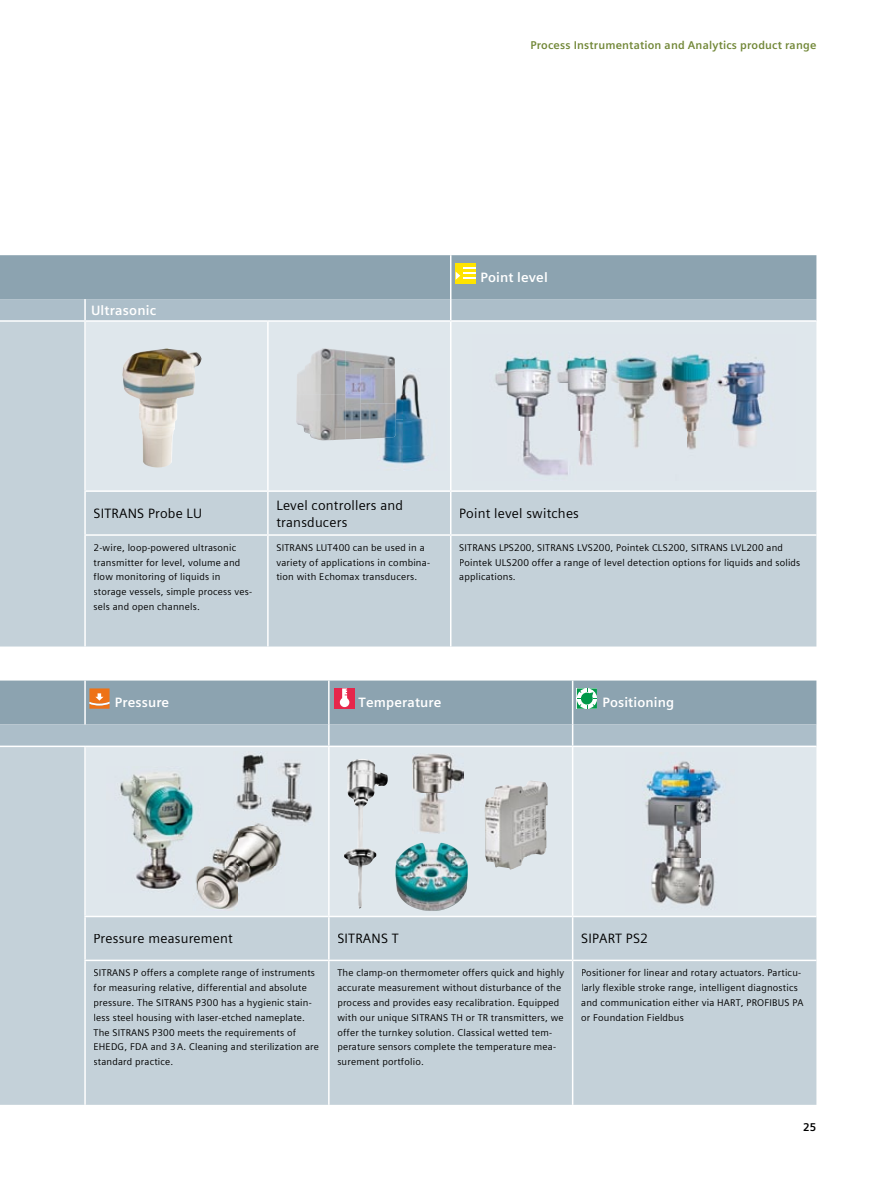
<style>
.page{position:relative;width:893px;height:1191px;background:#fff}
.page>*{position:absolute;margin:0;border:0;box-sizing:border-box;transform-origin:0 0}
.t1{font:13.5px/17px "Siemens Sans Global";letter-spacing:.015em;color:#000}
.t2{font:700 13.5px "Siemens Sans Global";letter-spacing:.01em;color:#fff}
.t3{font:700 11.25px "Siemens Sans Global";letter-spacing:.015em;color:#718737}
.t4{font:700 11.25px "Siemens Sans Global";color:#000}
.t5{font:9.75px/14.9px "Siemens Sans Global";letter-spacing:.02em;color:#000}
</style>
<div class="page">
<div style="left:86px;top:322px;width:730px;height:168px;background:#dfe7ec"></div>
<div style="left:0;top:321px;width:85px;height:170px;background:#c4d1d9"></div>
<div style="left:0;top:491px;width:816px;height:155px;background:#c4d1d9"></div>
<hr style="left:84px;top:322px;width:2px;height:168px;background:#fff">
<hr style="left:267px;top:322px;width:2px;height:168px;background:#fff">
<hr style="left:450px;top:322px;width:1px;height:168px;background:#fff">
<hr style="left:84px;top:492px;width:2px;height:42px;background:#fff">
<hr style="left:267px;top:492px;width:2px;height:42px;background:#fff">
<hr style="left:450px;top:492px;width:1px;height:42px;background:#fff">
<hr style="left:84px;top:536px;width:2px;height:110px;background:#fff">
<hr style="left:267px;top:536px;width:2px;height:110px;background:#fff">
<hr style="left:450px;top:536px;width:1px;height:110px;background:#fff">
<hr style="left:84px;top:534px;width:184px;height:2px;background:#fff">
<hr style="left:268px;top:534px;width:183px;height:2px;background:#fff">
<hr style="left:451px;top:534px;width:365px;height:2px;background:#fff">
<hr style="left:84px;top:490px;width:184px;height:2px;background:#fff">
<hr style="left:268px;top:490px;width:183px;height:2px;background:#fff">
<hr style="left:451px;top:490px;width:365px;height:2px;background:#fff">
<hr style="left:0;top:320px;width:85px;height:2px;background:#fff">
<div style="left:94px;top:508px;width:107px;height:10px;background:#c4d1d9"></div>
<div style="left:278px;top:499px;width:124px;height:10px;background:#c4d1d9"></div>
<div style="left:277px;top:516px;width:70px;height:10px;background:#c4d1d9"></div>
<div style="left:460px;top:508px;width:118px;height:10px;background:#c4d1d9"></div>
<div style="left:94px;top:543px;width:142px;height:10px;background:#c4d1d9"></div>
<div style="left:94px;top:558px;width:146px;height:9px;background:#c4d1d9"></div>
<div style="left:94px;top:573px;width:126px;height:9px;background:#c4d1d9"></div>
<div style="left:94px;top:588px;width:158px;height:9px;background:#c4d1d9"></div>
<div style="left:94px;top:603px;width:105px;height:9px;background:#c4d1d9"></div>
<div style="left:277px;top:543px;width:147px;height:8px;background:#c4d1d9"></div>
<div style="left:277px;top:558px;width:153px;height:10px;background:#c4d1d9"></div>
<div style="left:277px;top:573px;width:139px;height:7px;background:#c4d1d9"></div>
<div style="left:460px;top:543px;width:323px;height:9px;background:#c4d1d9"></div>
<div style="left:460px;top:558px;width:340px;height:10px;background:#c4d1d9"></div>
<div style="left:460px;top:573px;width:55px;height:9px;background:#c4d1d9"></div>
<div style="left:86px;top:747px;width:730px;height:168px;background:#dfe7ec"></div>
<div style="left:0;top:746px;width:85px;height:170px;background:#c4d1d9"></div>
<div style="left:0;top:916px;width:816px;height:188px;background:#c4d1d9"></div>
<hr style="left:84px;top:747px;width:2px;height:168px;background:#fff">
<hr style="left:328px;top:747px;width:2px;height:168px;background:#fff">
<hr style="left:572px;top:747px;width:1px;height:168px;background:#fff">
<hr style="left:84px;top:915px;width:245px;height:2px;background:#fff">
<hr style="left:84px;top:917px;width:2px;height:42px;background:#fff">
<hr style="left:329px;top:915px;width:244px;height:2px;background:#fff">
<hr style="left:328px;top:917px;width:2px;height:42px;background:#fff">
<hr style="left:573px;top:915px;width:243px;height:2px;background:#fff">
<hr style="left:572px;top:917px;width:1px;height:42px;background:#fff">
<hr style="left:84px;top:959px;width:245px;height:2px;background:#fff">
<hr style="left:84px;top:961px;width:2px;height:143px;background:#fff">
<hr style="left:329px;top:959px;width:244px;height:2px;background:#fff">
<hr style="left:328px;top:961px;width:2px;height:143px;background:#fff">
<hr style="left:573px;top:959px;width:243px;height:2px;background:#fff">
<hr style="left:572px;top:961px;width:1px;height:143px;background:#fff">
<hr style="left:0;top:745px;width:85px;height:2px;background:#fff">
<div style="left:95px;top:934px;width:138px;height:9px;background:#c4d1d9"></div>
<div style="left:338px;top:934px;width:61px;height:9px;background:#c4d1d9"></div>
<div style="left:582px;top:934px;width:65px;height:9px;background:#c4d1d9"></div>
<div style="left:94px;top:968px;width:221px;height:10px;background:#c4d1d9"></div>
<div style="left:94px;top:983px;width:213px;height:10px;background:#c4d1d9"></div>
<div style="left:94px;top:998px;width:217px;height:10px;background:#c4d1d9"></div>
<div style="left:94px;top:1013px;width:211px;height:10px;background:#c4d1d9"></div>
<div style="left:94px;top:1028px;width:202px;height:9px;background:#c4d1d9"></div>
<div style="left:94px;top:1043px;width:225px;height:9px;background:#c4d1d9"></div>
<div style="left:94px;top:1058px;width:79px;height:9px;background:#c4d1d9"></div>
<div style="left:337px;top:968px;width:227px;height:10px;background:#c4d1d9"></div>
<div style="left:338px;top:983px;width:223px;height:8px;background:#c4d1d9"></div>
<div style="left:338px;top:998px;width:221px;height:10px;background:#c4d1d9"></div>
<div style="left:338px;top:1013px;width:226px;height:9px;background:#c4d1d9"></div>
<div style="left:338px;top:1028px;width:214px;height:9px;background:#c4d1d9"></div>
<div style="left:338px;top:1043px;width:218px;height:9px;background:#c4d1d9"></div>
<div style="left:338px;top:1058px;width:85px;height:9px;background:#c4d1d9"></div>
<div style="left:582px;top:968px;width:219px;height:10px;background:#c4d1d9"></div>
<div style="left:582px;top:983px;width:216px;height:10px;background:#c4d1d9"></div>
<div style="left:582px;top:998px;width:222px;height:9px;background:#c4d1d9"></div>
<div style="left:582px;top:1013px;width:101px;height:7px;background:#c4d1d9"></div>
<svg style="left:0;top:680px;width:816px;height:66px;background:#9aadb8"></svg>
<svg style="left:0;top:255px;width:816px;height:66px;background:#99adb8"></svg>
<img style="left:122px;top:348px;width:79px;height:40px">
<img style="left:124px;top:388px;width:71px;height:40px">
<img style="left:141px;top:428px;width:34px;height:39px">
<img style="left:395px;top:842px;width:73px;height:69px">
<img style="left:625px;top:752px;width:112px;height:159px">
<img style="left:233px;top:751px;width:82px;height:74px">
<img style="left:296px;top:348px;width:50px;height:92px">
<img style="left:345px;top:350px;width:50px;height:44px">
<img style="left:345px;top:394px;width:16px;height:45px">
<img style="left:473px;top:335px;width:322px;height:145px">
<img style="left:396px;top:368px;width:51px;height:51px">
<img style="left:361px;top:419px;width:86px;height:51px">
<img style="left:361px;top:368px;width:35px;height:71px">
<img style="left:485px;top:780px;width:63px;height:89px">
<img style="left:106px;top:766px;width:98px;height:84px">
<img style="left:106px;top:850px;width:87px;height:42px">
<img style="left:204px;top:822px;width:35px;height:44px">
<img style="left:239px;top:825px;width:45px;height:41px">
<img style="left:193px;top:866px;width:91px;height:44px">
<img style="left:233px;top:822px;width:51px;height:3px">
<img style="left:193px;top:822px;width:11px;height:70px">
<img style="left:412px;top:753px;width:51px;height:80px">
<img style="left:344px;top:759px;width:18px;height:96px">
<p class="t3" style="left:530px;top:36px;width:287px">Process Instrumentation and Analytics product range</p>
<h1 class="t2" style="left:91px;top:300px;width:67px">Ultrasonic</h1>
<h1 class="t2" style="left:480px;top:267px;width:69px">Point level</h1>
<h1 class="t1" style="left:94px;top:505px;width:110px">SITRANS Probe LU</h1>
<h1 class="t1" style="left:276px;top:496px;width:128px">Level controllers and transducers</h1>
<h1 class="t1" style="left:459px;top:505px;width:121px">Point level switches</h1>
<p class="t5" style="left:94px;top:540px;width:160px">2-wire, loop-powered ultrasonic transmitter for level, volume and flow monitoring of liquids in storage vessels, simple process ves&shy;sels and open channels.</p>
<p class="t5" style="left:276px;top:540px;width:155px">SITRANS LUT400 can be used in a variety of applications in combina&shy;tion with Echomax transducers.</p>
<p class="t5" style="left:459px;top:540px;width:343px">SITRANS LPS200, SITRANS LVS200, Pointek CLS200, SITRANS LVL200 and<br>Pointek ULS200 offer a range of level detection options for liquids and solids applications.</p>
<h1 class="t2" style="left:115px;top:692px;width:56px">Pressure</h1>
<h1 class="t2" style="left:359px;top:692px;width:84px">Temperature</h1>
<h1 class="t2" style="left:602px;top:692px;width:73px">Positioning</h1>
<h1 class="t1" style="left:94px;top:930px;width:141px">Pressure measurement</h1>
<h1 class="t1" style="left:337px;top:930px;width:63px">SITRANS T</h1>
<h1 class="t1" style="left:581px;top:930px;width:68px">SIPART PS2</h1>
<p class="t5" style="left:94px;top:965px;width:227px">SITRANS P offers a complete range of instruments for measuring relative, differential and absolute pressure. The SITRANS P300 has a hygienic stain&shy;less steel housing with laser-etched nameplate.<br>The SITRANS P300 meets the requirements of EHEDG, FDA and 3 A. Cleaning and sterilization are standard practice.</p>
<p class="t5" style="left:337px;top:965px;width:228px">The clamp-on thermometer offers quick and highly accurate measurement without disturbance of the process and provides easy recalibration. Equipped with our unique SITRANS TH or TR transmitters, we offer the turnkey solution. Classical wetted tem&shy;perature sensors complete the temperature mea&shy;surement portfolio.</p>
<p class="t5" style="left:581px;top:965px;width:224px">Positioner for linear and rotary actuators. Particu&shy;larly flexible stroke range, intelligent diagnostics and communication either via HART, PROFIBUS PA or Foundation Fieldbus</p>
<p class="t4" style="left:803px;top:1118px;width:15px">25</p>
</div>
